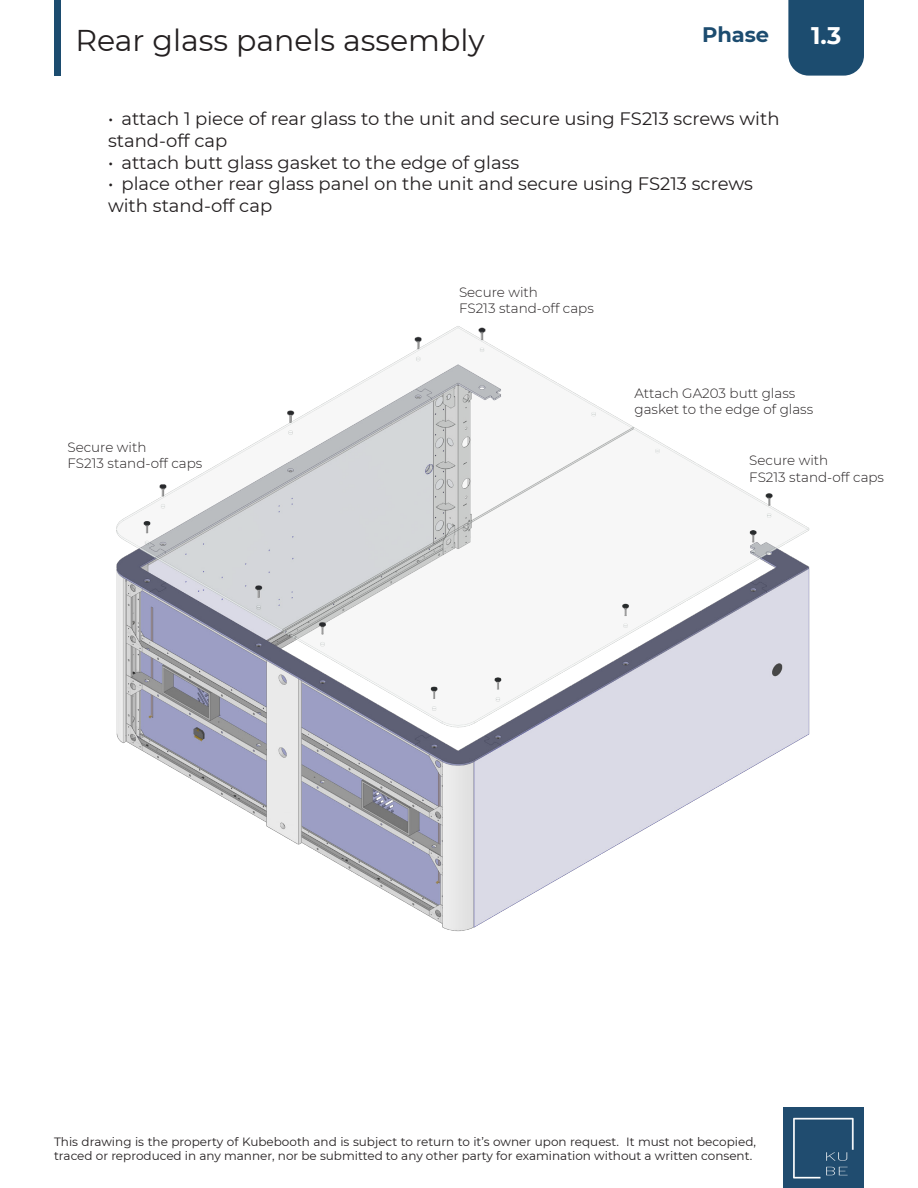
<style>
.page{position:relative;width:918px;height:1188px;background:#fff}
.page>*{position:absolute;margin:0;border:0;box-sizing:border-box;transform-origin:0 0}
.t1{font:30px "Montserrat";color:#231f20}
.t2{font:700 24px "Montserrat";color:#fff}
.t3{font:700 21px "Montserrat";color:#1c4c6f}
.t4{font:18px/21.6px "Montserrat";color:#231f20}
.t5{font:300 13.5px/16.2px "Montserrat";color:#231f20}
.t6{font:12px/14.4px "Montserrat";color:#231f20}
</style>
<div class="page">
<div style="left:788px;top:0;width:76px;height:76px;background:#1c4c6f"></div>
<svg style="left:54px;top:0;width:7px;height:76px"></svg>
<img style="left:783px;top:1107px;width:81px;height:81px">
<img style="left:116px;top:326px;width:694px;height:606px">
<h3 class="t3" style="left:702px;top:19px;width:69px">Phase</h3>
<h1 class="t1" style="left:76px;top:19px;width:411px">Rear glass panels assembly</h1>
<h2 class="t2" style="left:811px;top:19px;width:32px">1.3</h2>
<h3 class="t4" style="left:108px;top:108px;width:673px">• attach 1 piece of rear glass to the unit and secure using FS213 screws with stand-off cap</h3>
<h3 class="t4" style="left:108px;top:151px;width:413px">• attach butt glass gasket to the edge of glass</h3>
<h3 class="t4" style="left:108px;top:172px;width:646px">• place other rear glass panel on the unit and secure using FS213 screws with stand-off cap</h3>
<p class="t5" style="left:68px;top:439px;width:136px">Secure with<br>FS213 stand-off caps</p>
<p class="t5" style="left:459px;top:283px;width:136px">Secure with<br>FS213 stand-off caps</p>
<p class="t5" style="left:634px;top:385px;width:180px">Attach GA203 butt glass gasket to the edge of glass</p>
<p class="t5" style="left:749px;top:452px;width:136px">Secure with<br>FS213 stand-off caps</p>
<p class="t6" style="left:54px;top:1134px;width:704px">This drawing is the property of Kubebooth and is subject to return to it’s owner upon request. It must not becopied, traced or reproduced in any manner, nor be submitted to any other party for examination without a written consent.</p>
</div>
